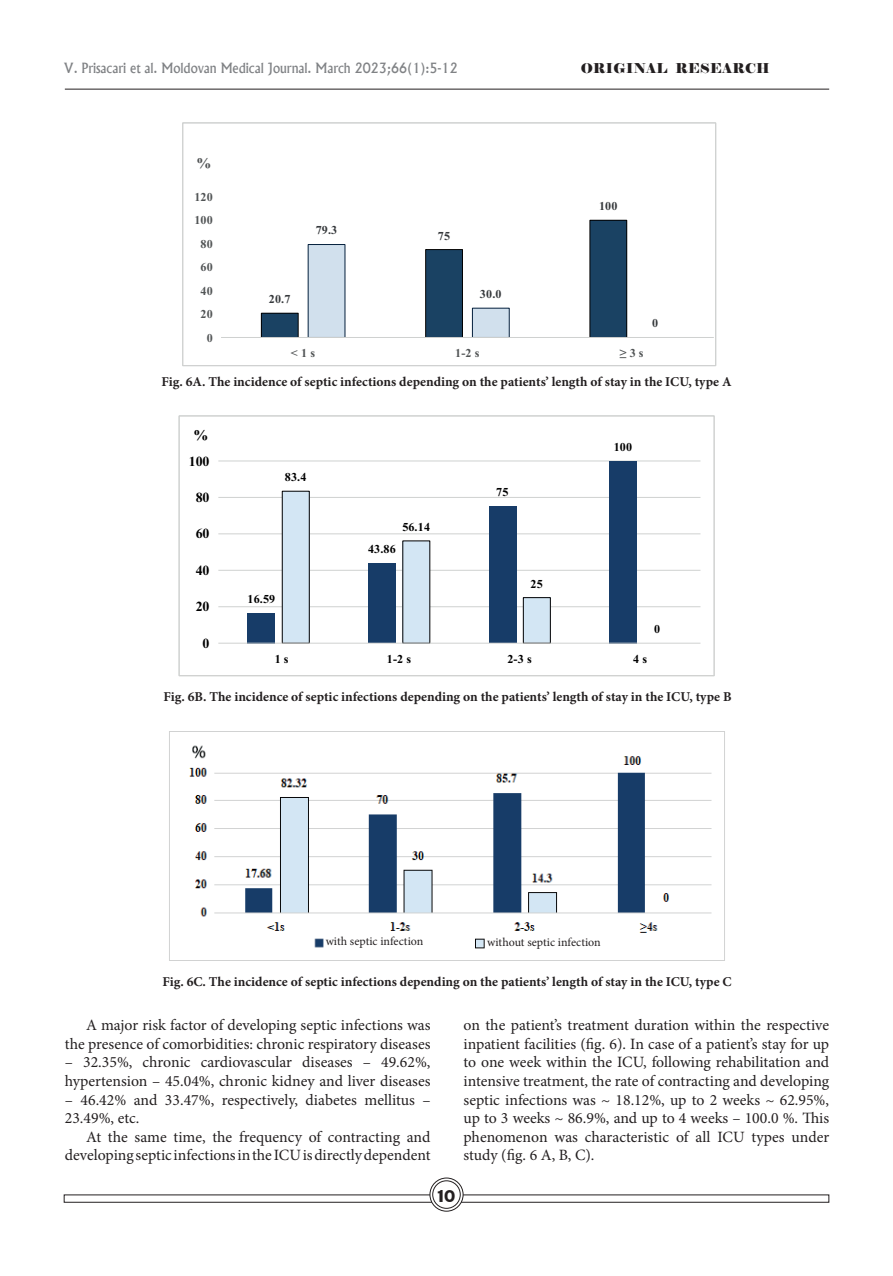
<style>
.page{position:relative;width:893px;height:1276px;background:#fff}
.page>*{position:absolute;margin:0;border:0;box-sizing:border-box;transform-origin:0 0}
.t1{font:15.75px/18.6px "Minion Pro";color:#231f20;text-align:right}
.t2{font:15px "Adver Gothic";color:#231f20;scale:.9 1}
.t3{font:700 14.85px "Times New Roman";color:#515455}
.t4{font:700 14.85px "Times New Roman";color:#000001}
.t5{font:700 13.95px "Times New Roman";letter-spacing:-.01em;color:#000001}
.t6{font:700 13.5px "Minion Pro";color:#231f20}
.t7{font:500 13.5px "Albertus";color:#808285;scale:.95 1}
.t8{font:13.5px "Elephant";letter-spacing:.025em;color:#231f20}
.t9{font:700 12.15px "Times New Roman";letter-spacing:.01em;color:#000001}
.t10{font:700 12.15px "Times New Roman";letter-spacing:.01em;color:#515455}
.t11{font:700 12.15px "Times New Roman";letter-spacing:.01em;color:#36393c}
.t12{font:12px "Minion Pro";color:#231f20}
</style>
<div class="page">
<hr style="left:65px;top:89px;width:764px;height:1px;background:#231f20">
<svg style="left:430px;top:1178px;width:33px;height:33px"></svg>
<div style="left:429px;top:1177px;width:35px;height:34px;border:1px solid #231f20;border-radius:50%"></div>
<div style="left:433px;top:1180px;width:27px;height:28px;background:#fff;border-radius:50%"></div>
<div style="left:432px;top:1180px;width:29px;height:28px;border:1px solid #231f20;border-radius:50%"></div>
<svg style="left:260px;top:219px;width:368px;height:118px"></svg>
<hr style="left:221px;top:337px;width:493px;height:1px;background:#cfd1d0">
<div style="left:182px;top:122px;width:534px;height:244px;border:1px solid #cfd1d0"></div>
<svg style="left:178px;top:415px;width:523px;height:261px"></svg>
<div style="left:248px;top:613px;width:27px;height:30px;background:#173c68"></div>
<div style="left:609px;top:461px;width:28px;height:182px;background:#173c68"></div>
<svg style="left:281px;top:490px;width:270px;height:153px"></svg>
<hr style="left:218px;top:643px;width:482px;height:1px;background:#cfd1d0">
<div style="left:179px;top:415px;width:536px;height:261px;border:1px solid #cfd1d0"></div>
<img style="left:169px;top:732px;width:556px;height:228px">
<div style="left:326px;top:936px;width:103px;height:15px;background:#fff"></div>
<div style="left:487px;top:937px;width:115px;height:15px;background:#fff"></div>
<p class="t7" style="left:64px;top:59px;width:416px">V. Prisacari et al. Moldovan Medical Journal. March 2023;66(1):5-12</p>
<p class="t8" style="left:581px;top:59px;width:191px">ORIGINAL RESEARCH</p>
<p class="t3" style="left:197px;top:152px;width:16px">%</p>
<p class="t10" style="left:194px;top:188px;width:20px">120</p>
<p class="t10" style="left:194px;top:212px;width:20px">100</p>
<p class="t10" style="left:201px;top:235px;width:14px">80</p>
<p class="t10" style="left:201px;top:258px;width:14px">60</p>
<p class="t10" style="left:201px;top:282px;width:14px">40</p>
<p class="t10" style="left:201px;top:305px;width:14px">20</p>
<p class="t10" style="left:207px;top:329px;width:8px">0</p>
<p class="t11" style="left:316px;top:222px;width:23px">79.3</p>
<p class="t11" style="left:438px;top:227px;width:14px">75</p>
<p class="t11" style="left:599px;top:197px;width:20px">100</p>
<p class="t11" style="left:269px;top:290px;width:23px">20.7</p>
<p class="t11" style="left:480px;top:285px;width:23px">30.0</p>
<p class="t10" style="left:291px;top:344px;width:26px">&lt; 1 s</p>
<p class="t10" style="left:455px;top:344px;width:26px">1-2 s</p>
<p class="t10" style="left:620px;top:344px;width:25px">≥ 3 s</p>
<p class="t11" style="left:652px;top:314px;width:8px">0</p>
<p class="t6" style="left:161px;top:372px;width:572px">Fig. 6A. The incidence of septic infections depending on the patients’ length of stay in the ICU, type A</p>
<p class="t4" style="left:193px;top:424px;width:16px">%</p>
<p class="t5" style="left:189px;top:451px;width:22px">100</p>
<p class="t5" style="left:196px;top:487px;width:15px">80</p>
<p class="t5" style="left:196px;top:524px;width:15px">60</p>
<p class="t5" style="left:196px;top:560px;width:15px">40</p>
<p class="t5" style="left:196px;top:596px;width:15px">20</p>
<p class="t5" style="left:203px;top:633px;width:8px">0</p>
<p class="t9" style="left:285px;top:468px;width:23px">83.4</p>
<p class="t9" style="left:496px;top:483px;width:14px">75</p>
<p class="t9" style="left:614px;top:438px;width:20px">100</p>
<p class="t9" style="left:402px;top:518px;width:29px">56.14</p>
<p class="t9" style="left:368px;top:540px;width:29px">43.86</p>
<p class="t9" style="left:247px;top:590px;width:29px">16.59</p>
<p class="t9" style="left:531px;top:575px;width:14px">25</p>
<p class="t9" style="left:654px;top:620px;width:8px">0</p>
<p class="t9" style="left:275px;top:650px;width:15px">1 s</p>
<p class="t9" style="left:387px;top:650px;width:26px">1-2 s</p>
<p class="t9" style="left:507px;top:650px;width:26px">2-3 s</p>
<p class="t9" style="left:633px;top:650px;width:15px">4 s</p>
<p class="t6" style="left:164px;top:687px;width:570px">Fig. 6B. The incidence of septic infections depending on the patients’ length of stay in the ICU, type B</p>
<p class="t12" style="left:326px;top:933px;width:99px">with septic infection</p>
<p class="t12" style="left:487px;top:934px;width:115px">without septic infection</p>
<p class="t6" style="left:162px;top:972px;width:571px">Fig. 6C. The incidence of septic infections depending on the patients’ length of stay in the ICU, type C</p>
<p class="t1" style="left:463px;top:1016px;width:367px;text-align:justify">on the patient’s treatment duration within the respective inpatient facilities (fig. 6). In case of a patient’s stay for up to one week within the ICU, following rehabilitation and intensive treatment, the rate of contracting and developing septic infections was ~ 18.12%, up to 2 weeks ~ 62.95%, up to 3 weeks ~ 86.9%, and up to 4 weeks – 100.0 %. This phenomenon was characteristic of all ICU types under study (fig. 6 A, B, C).</p>
<p class="t1" style="left:65px;top:1016px;width:367px">A major risk factor of developing septic infections was the presence of comorbidities: chronic respiratory diseases</p>
<p class="t1" style="left:65px;top:1053px;width:367px;text-align:left">– 32.35%, chronic cardiovascular diseases – 49.62%, hypertension – 45.04%, chronic kidney and liver diseases</p>
<p class="t1" style="left:65px;top:1090px;width:367px;text-align:left">– 46.42% and 33.47%, respectively, diabetes mellitus –<br>23.49%, etc.</p>
<p class="t1" style="left:65px;top:1127px;width:367px">At the same time, the frequency of contracting and developing septic infections in the ICU is directly dependent</p>
<p class="t2" style="left:438px;top:1186px;width:21px">10</p>
</div>
